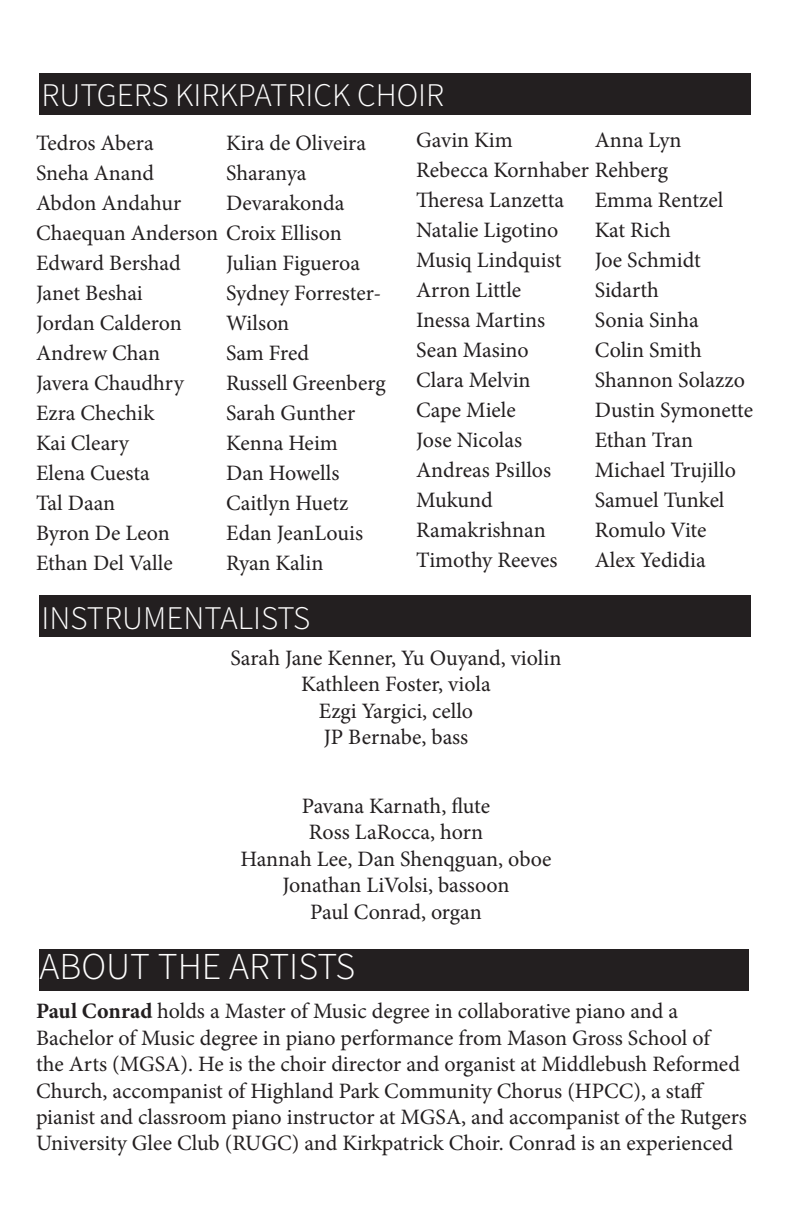
<style>
.page{position:relative;width:792px;height:1224px;background:#fff}
.page>*{position:absolute;margin:0;border:0;box-sizing:border-box;transform-origin:0 0}
.t1{font:38px "Source Sans Variable";color:#fff}
.t2{font:33px "Source Sans Variable";color:#fff}
.Normal__Web{font:22px/26.4px "Minion Pro";color:#231f20}
.s1{font-weight:700}
</style>
<div class="page">
<div style="left:39px;top:73px;width:712px;height:41px;background:#231f20"></div>
<div style="left:39px;top:596px;width:712px;height:41px;background:#231f20"></div>
<div style="left:39px;top:949px;width:710px;height:41px;background:#231f20"></div>
<p class="t2" style="left:41px;top:75px;width:404px">RUTGERS KIRKPATRICK CHOIR</p>
<p class="Normal__Web" style="left:226px;top:130px;width:142px">Kira de Oliveira</p>
<p class="Normal__Web" style="left:226px;top:158px;width:120px;line-height:30px">Sharanya<br>Devarakonda</p>
<p class="Normal__Web" style="left:36px;top:130px;width:119px">Tedros Abera</p>
<p class="Normal__Web" style="left:36px;top:160px;width:119px">Sneha Anand</p>
<p class="Normal__Web" style="left:36px;top:190px;width:147px">Abdon Andahur</p>
<p class="Normal__Web" style="left:36px;top:220px;width:307px">Chaequan Anderson Croix Ellison</p>
<p class="Normal__Web" style="left:36px;top:250px;width:146px">Edward Bershad</p>
<p class="Normal__Web" style="left:36px;top:280px;width:108px">Janet Beshai</p>
<p class="Normal__Web" style="left:36px;top:310px;width:147px">Jordan Calderon</p>
<p class="Normal__Web" style="left:36px;top:340px;width:126px">Andrew Chan</p>
<p class="Normal__Web" style="left:36px;top:370px;width:149px">Javera Chaudhry</p>
<p class="Normal__Web" style="left:36px;top:400px;width:120px">Ezra Chechik</p>
<p class="Normal__Web" style="left:36px;top:430px;width:95px">Kai Cleary</p>
<p class="Normal__Web" style="left:36px;top:460px;width:115px">Elena Cuesta</p>
<p class="Normal__Web" style="left:36px;top:490px;width:81px">Tal Daan</p>
<p class="Normal__Web" style="left:36px;top:520px;width:135px">Byron De Leon</p>
<p class="Normal__Web" style="left:36px;top:550px;width:138px">Ethan Del Valle</p>
<p class="Normal__Web" style="left:226px;top:250px;width:136px">Julian Figueroa</p>
<p class="Normal__Web" style="left:226px;top:278px;width:157px;line-height:30px">Sydney Forrester-<br>Wilson</p>
<p class="Normal__Web" style="left:226px;top:340px;width:85px">Sam Fred</p>
<p class="Normal__Web" style="left:226px;top:370px;width:161px">Russell Greenberg</p>
<p class="Normal__Web" style="left:226px;top:400px;width:131px">Sarah Gunther</p>
<p class="Normal__Web" style="left:226px;top:430px;width:113px">Kenna Heim</p>
<p class="Normal__Web" style="left:226px;top:460px;width:115px">Dan Howells</p>
<p class="Normal__Web" style="left:226px;top:490px;width:124px">Caitlyn Huetz</p>
<p class="Normal__Web" style="left:226px;top:520px;width:139px">Edan JeanLouis</p>
<p class="Normal__Web" style="left:226px;top:550px;width:99px">Ryan Kalin</p>
<p class="t2" style="left:41px;top:598px;width:270px">INSTRUMENTALISTS</p>
<p class="Normal__Web" style="left:416px;top:127px;width:98px">Gavin Kim</p>
<p class="Normal__Web" style="left:416px;top:157px;width:254px">Rebecca Kornhaber Rehberg</p>
<p class="Normal__Web" style="left:416px;top:187px;width:150px">Theresa Lanzetta</p>
<p class="Normal__Web" style="left:416px;top:217px;width:144px">Natalie Ligotino</p>
<p class="Normal__Web" style="left:416px;top:247px;width:147px">Musiq Lindquist</p>
<p class="Normal__Web" style="left:416px;top:277px;width:107px">Arron Little</p>
<p class="Normal__Web" style="left:416px;top:307px;width:130px">Inessa Martins</p>
<p class="Normal__Web" style="left:416px;top:337px;width:114px">Sean Masino</p>
<p class="Normal__Web" style="left:416px;top:367px;width:116px">Clara Melvin</p>
<p class="Normal__Web" style="left:416px;top:397px;width:101px">Cape Miele</p>
<p class="Normal__Web" style="left:416px;top:427px;width:108px">Jose Nicolas</p>
<p class="Normal__Web" style="left:416px;top:457px;width:137px">Andreas Psillos</p>
<p class="Normal__Web" style="left:416px;top:485px;width:131px;line-height:30px">Mukund<br>Ramakrishnan</p>
<p class="Normal__Web" style="left:416px;top:547px;width:143px">Timothy Reeves</p>
<p class="Normal__Web" style="left:595px;top:127px;width:88px">Anna Lyn</p>
<p class="Normal__Web" style="left:595px;top:187px;width:130px">Emma Rentzel</p>
<p class="Normal__Web" style="left:595px;top:217px;width:78px">Kat Rich</p>
<p class="Normal__Web" style="left:595px;top:247px;width:108px">Joe Schmidt</p>
<p class="Normal__Web" style="left:595px;top:277px;width:66px">Sidarth</p>
<p class="Normal__Web" style="left:595px;top:307px;width:106px">Sonia Sinha</p>
<p class="Normal__Web" style="left:595px;top:337px;width:109px">Colin Smith</p>
<p class="Normal__Web" style="left:595px;top:367px;width:152px">Shannon Solazzo</p>
<p class="Normal__Web" style="left:595px;top:397px;width:160px">Dustin Symonette</p>
<p class="Normal__Web" style="left:595px;top:427px;width:100px">Ethan Tran</p>
<p class="Normal__Web" style="left:595px;top:457px;width:143px">Michael Trujillo</p>
<p class="Normal__Web" style="left:595px;top:487px;width:131px">Samuel Tunkel</p>
<p class="Normal__Web" style="left:595px;top:517px;width:113px">Romulo Vite</p>
<p class="Normal__Web" style="left:595px;top:547px;width:113px">Alex Yedidia</p>
<p class="Normal__Web" style="left:231px;top:645px;width:332px">Sarah Jane Kenner, Yu Ouyand, violin</p>
<p class="Normal__Web" style="left:301px;top:671px;width:191px">Kathleen Foster, viola</p>
<p class="Normal__Web" style="left:319px;top:698px;width:156px">Ezgi Yargici, cello</p>
<p class="Normal__Web" style="left:324px;top:724px;width:146px">JP Bernabe, bass</p>
<p class="Normal__Web" style="left:302px;top:793px;width:190px">Pavana Karnath, flute</p>
<p class="Normal__Web" style="left:309px;top:819px;width:176px">Ross LaRocca, horn</p>
<p class="Normal__Web" style="left:240px;top:846px;width:313px">Hannah Lee, Dan Shenqguan, oboe</p>
<p class="Normal__Web" style="left:282px;top:872px;width:229px">Jonathan LiVolsi, bassoon</p>
<p class="Normal__Web" style="left:310px;top:898px;width:173px">Paul Conrad, organ</p>
<p class="t1" style="left:39px;top:944px;width:317px">ABOUT THE ARTISTS</p>
<p class="Normal__Web" style="left:36px;top:998px;width:713px"><span class="s1">Paul Conrad</span> holds a Master of Music degree in collaborative piano and a Bachelor of Music degree in piano performance from Mason Gross School of<br>the Arts (MGSA). He is the choir director and organist at Middlebush Reformed Church, accompanist of Highland Park Community Chorus (HPCC), a staff pianist and classroom piano instructor at MGSA, and accompanist of the Rutgers University Glee Club (RUGC) and Kirkpatrick Choir. Conrad is an experienced</p>
</div>
